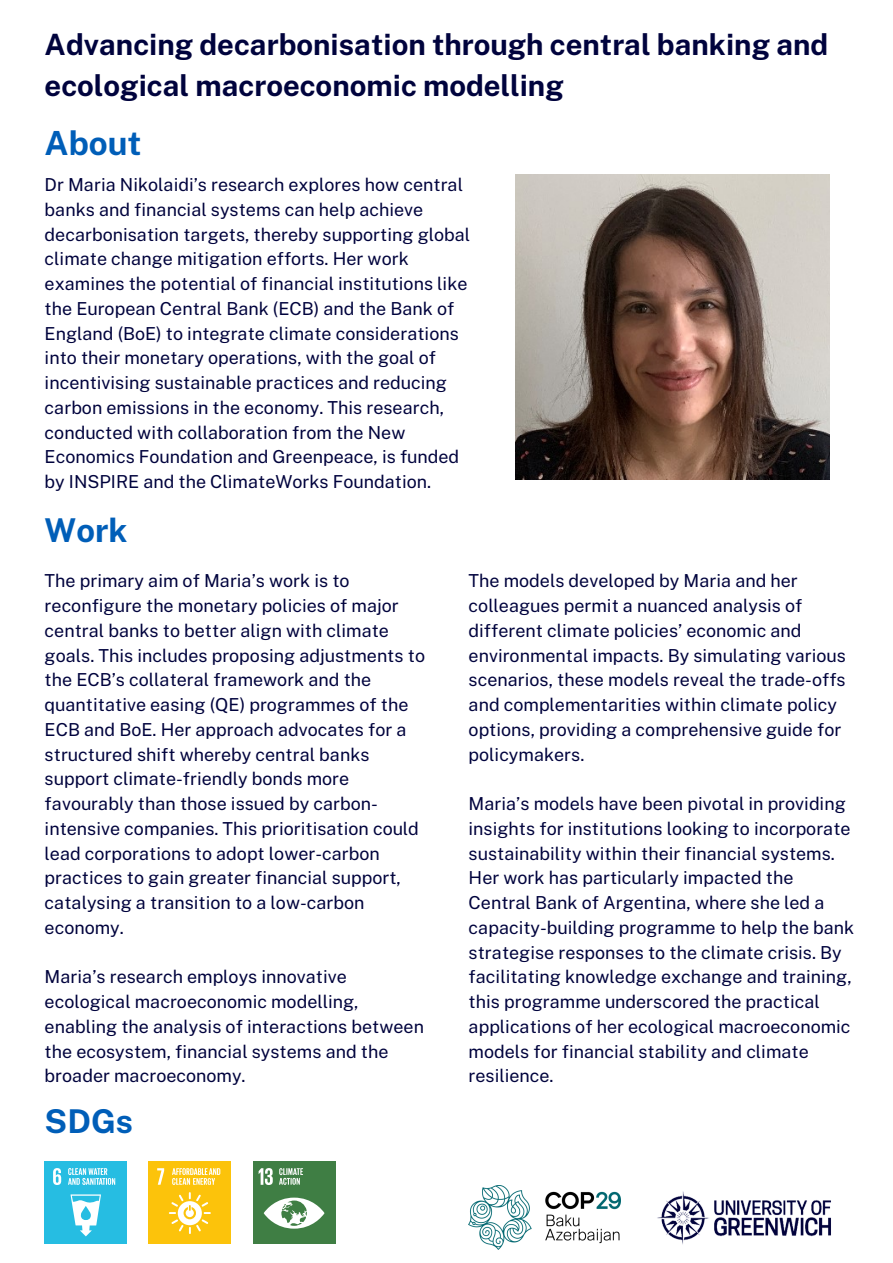
<style>
.page{position:relative;width:893px;height:1263px;background:#fff}
.page>*{position:absolute;margin:0;border:0;box-sizing:border-box;transform-origin:0 0}
.t1{font:700 33.22px "Public Sans";color:#005eb8}
.t2{font:700 32.78px "Public Sans";color:#005eb8}
.t3{font:700 29.4px/41.1px "Public Sans";color:#00033d}
.t4{font:17.92px/24.8px "Public Sans";color:#00033d}
</style>
<div class="page">
<div style="left:253px;top:1161px;width:82px;height:82px;background:#3f7e44"></div>
<svg style="left:259px;top:1168px;width:65px;height:60px"></svg>
<div style="left:149px;top:1161px;width:82px;height:82px;background:#fcc30b"></div>
<svg style="left:157px;top:1168px;width:7px;height:17px"></svg>
<svg style="left:172px;top:1168px;width:48px;height:17px"></svg>
<svg style="left:169px;top:1192px;width:42px;height:42px"></svg>
<div style="left:45px;top:1161px;width:82px;height:82px;background:#26bde2"></div>
<svg style="left:53px;top:1168px;width:62px;height:68px"></svg>
<img style="left:515px;top:175px;width:314px;height:305px">
<img style="left:657px;top:1191px;width:174px;height:54px">
<img style="left:468px;top:1186px;width:152px;height:64px">
<p class="t3" style="left:45px;top:24px;width:785px">Advancing decarbonisation through central banking and ecological macroeconomic modelling</p>
<p class="t1" style="left:45px;top:123px;width:98px">About</p>
<p class="t4" style="left:45px;top:172px;width:427px">Dr Maria Nikolaidi’s research explores how central banks and financial systems can help achieve decarbonisation targets, thereby supporting global climate change mitigation efforts. Her work examines the potential of financial institutions like the European Central Bank (ECB) and the Bank of England (BoE) to integrate climate considerations into their monetary operations, with the goal of incentivising sustainable practices and reducing carbon emissions in the economy. This research, conducted with collaboration from the New Economics Foundation and Greenpeace, is funded by INSPIRE and the ClimateWorks Foundation.</p>
<h1 class="t2" style="left:45px;top:511px;width:84px">Work</h1>
<h2 class="t4" style="left:45px;top:568px;width:382px">The primary aim of Maria’s work is to reconfigure the monetary policies of major central banks to better align with climate goals. This includes proposing adjustments to the ECB’s collateral framework and the quantitative easing (QE) programmes of the ECB and BoE. Her approach advocates for a structured shift whereby central banks support climate-friendly bonds more favourably than those issued by carbon&shy;intensive companies. This prioritisation could lead corporations to adopt lower-carbon practices to gain greater financial support, catalysing a transition to a low-carbon economy.</h2>
<h1 class="t4" style="left:45px;top:964px;width:381px">Maria’s research employs innovative ecological macroeconomic modelling, enabling the analysis of interactions between the ecosystem, financial systems and the broader macroeconomy.</h1>
<p class="t2" style="left:45px;top:1101px;width:90px">SDGs</p>
<p class="t4" style="left:468px;top:568px;width:379px">The models developed by Maria and her colleagues permit a nuanced analysis of different climate policies’ economic and environmental impacts. By simulating various scenarios, these models reveal the trade-offs and complementarities within climate policy options, providing a comprehensive guide for policymakers.</p>
<h1 class="t4" style="left:468px;top:791px;width:387px">Maria’s models have been pivotal in providing insights for institutions looking to incorporate sustainability within their financial systems.<br>Her work has particularly impacted the Central Bank of Argentina, where she led a capacity-building programme to help the bank strategise responses to the climate crisis. By facilitating knowledge exchange and training, this programme underscored the practical applications of her ecological macroeconomic models for financial stability and climate resilience.</h1>
</div>
